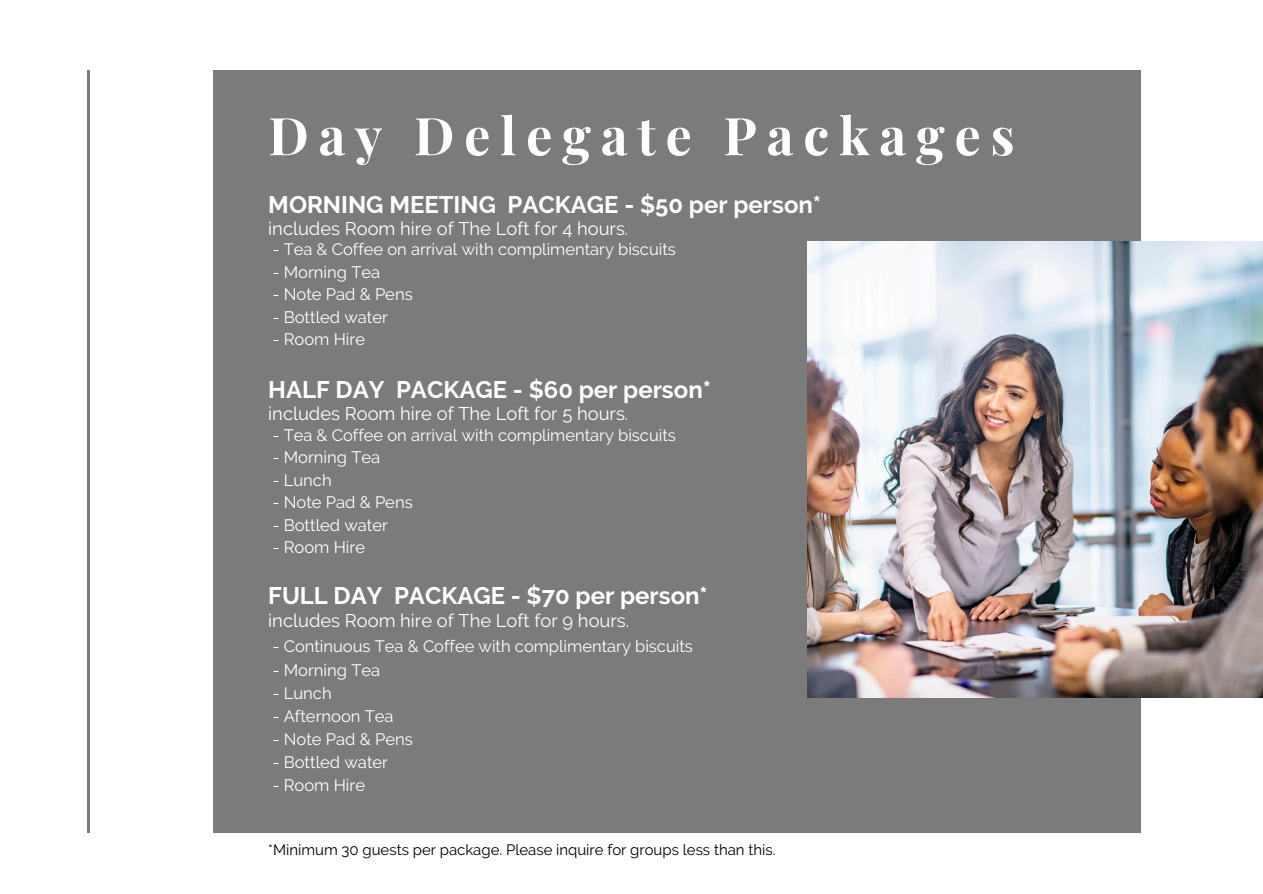
<style>
.page{position:relative;width:1263px;height:894px;background:#fff}
.page>*{position:absolute;margin:0;border:0;box-sizing:border-box;transform-origin:0 0}
.t1{font:700 52.05px "Playfair Display";letter-spacing:.185em;color:#fff}
.t2{font:700 23.85px "Raleway";color:#fff}
.t3{font:18.3px "Raleway";color:#fff}
.t4{font:16.5px "Raleway";color:#fff}
.t5{font:15px "Raleway";color:#000}
</style>
<div class="page">
<div style="left:213px;top:70px;width:927px;height:762px;background:#7b7b7b"></div>
<hr style="left:87px;top:70px;width:3px;height:762px;background:#7b7b7b">
<img style="left:807px;top:241px;width:456px;height:456px">
<p class="t1" style="left:268px;top:99px;width:748px">Day Delegate Packages</p>
<p class="t2" style="left:268px;top:190px;width:554px">MORNING MEETING PACKAGE - $50 per person*</p>
<p class="t3" style="left:268px;top:218px;width:362px">includes Room hire of The Loft for 4 hours.</p>
<p class="t4" style="left:273px;top:240px;width:405px">- Tea &amp; Coffee on arrival with complimentary biscuits</p>
<p class="t4" style="left:273px;top:262px;width:109px">- Morning Tea</p>
<p class="t4" style="left:273px;top:285px;width:142px">- Note Pad &amp; Pens</p>
<p class="t4" style="left:273px;top:307px;width:117px">- Bottled water</p>
<p class="t4" style="left:273px;top:330px;width:94px">- Room Hire</p>
<h1 class="t2" style="left:268px;top:375px;width:444px">HALF DAY PACKAGE - $60 per person*</h1>
<p class="t3" style="left:268px;top:403px;width:362px">includes Room hire of The Loft for 5 hours.</p>
<p class="t4" style="left:273px;top:425px;width:405px">- Tea &amp; Coffee on arrival with complimentary biscuits</p>
<p class="t4" style="left:273px;top:447px;width:109px">- Morning Tea</p>
<p class="t4" style="left:273px;top:470px;width:61px">- Lunch</p>
<p class="t4" style="left:273px;top:492px;width:142px">- Note Pad &amp; Pens</p>
<p class="t4" style="left:273px;top:515px;width:117px">- Bottled water</p>
<p class="t4" style="left:273px;top:537px;width:94px">- Room Hire</p>
<p class="t2" style="left:268px;top:581px;width:441px">FULL DAY PACKAGE - $70 per person*</p>
<p class="t3" style="left:268px;top:609px;width:363px">includes Room hire of The Loft for 9 hours.</p>
<p class="t4" style="left:273px;top:636px;width:422px">- Continuous Tea &amp; Coffee with complimentary biscuits</p>
<p class="t4" style="left:273px;top:659px;width:109px">- Morning Tea</p>
<p class="t4" style="left:273px;top:682px;width:61px">- Lunch</p>
<p class="t4" style="left:273px;top:705px;width:123px">- Afternoon Tea</p>
<p class="t4" style="left:273px;top:728px;width:142px">- Note Pad &amp; Pens</p>
<p class="t4" style="left:273px;top:751px;width:117px">- Bottled water</p>
<p class="t4" style="left:273px;top:774px;width:94px">- Room Hire</p>
<h2 class="t5" style="left:268px;top:841px;width:509px">*Minimum 30 guests per package. Please inquire for groups less than this.</h2>
</div>
